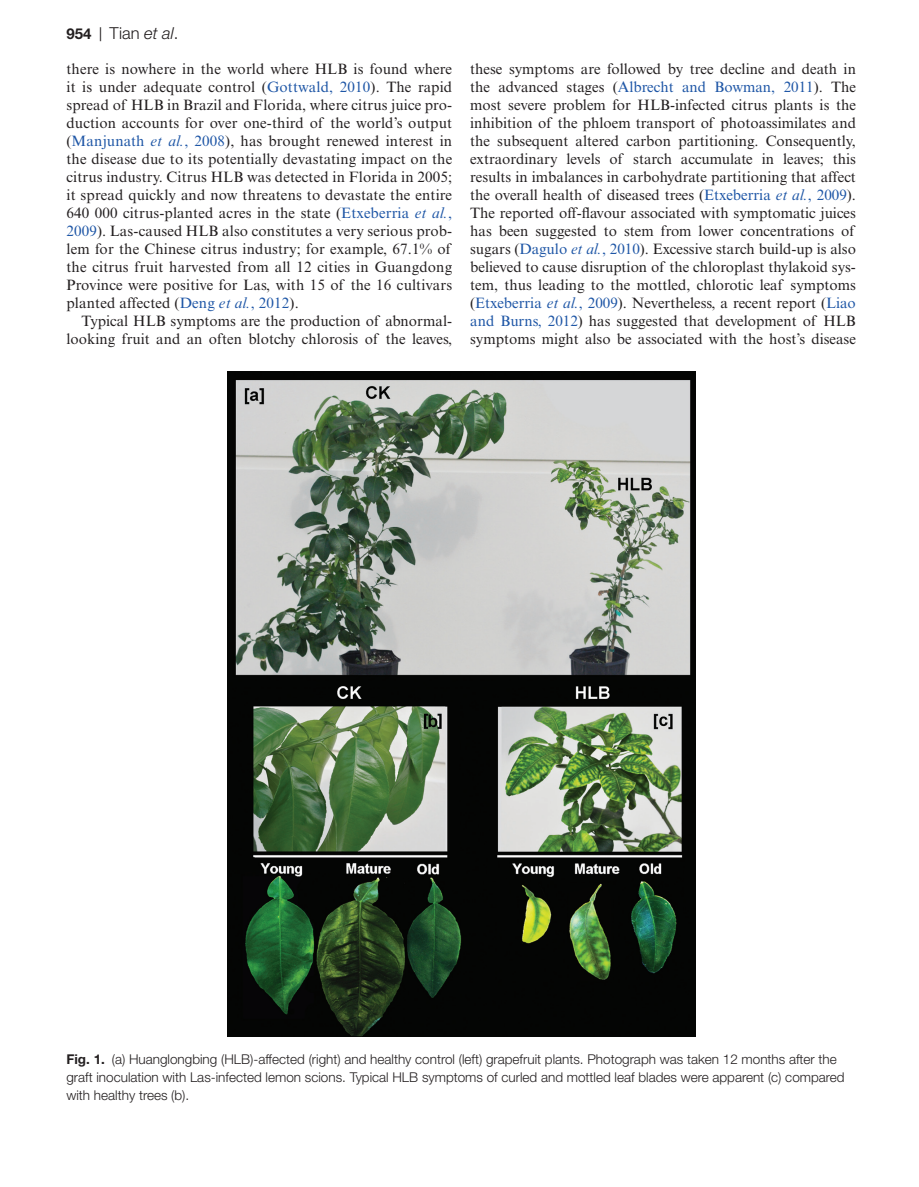
<style>
.page{position:relative;width:919px;height:1187px;background:#fff}
.page>*{position:absolute;margin:0;border:0;box-sizing:border-box;transform-origin:0 0}
.t1{font:300 16.5px "Helvetica Neue LT Std";color:#231f20}
.t2{font:15px/18px "Times New Roman MT Std";color:#231f20;text-align:justify}
.t3{font:300 13.5px/18px "Helvetica Neue LT Std";color:#231f20}
.s1{font-weight:700;font-size:15px}
.s2{font-family:"Times New Roman MT Std";font-weight:400;font-size:15px}
.s3{font-style:italic}
.s4{color:#1e56a6}
.s5{font-style:italic;color:#1e56a6}
.s6{font-weight:700}
</style>
<div class="page">
<img style="left:227px;top:372px;width:468px;height:664px">
<p class="t1" style="left:66px;top:23px;width:113px"><span class="s1">954</span> <span class="s2">|</span> Tian <span class="s3">et al</span>.</p>
<p class="t2" style="left:66px;top:60px;width:387px">there is nowhere in the world where HLB is found where it is under adequate control (<span class="s4">Gottwald, 2010</span>). The rapid spread of HLB in Brazil and Florida, where citrus juice pro&shy;duction accounts for over one-third of the world’s output (<span class="s4">Manjunath</span> <span class="s5">et al.</span><span class="s4">, 2008</span>), has brought renewed interest in the disease due to its potentially devastating impact on the citrus industry. Citrus HLB was detected in Florida in 2005; it spread quickly and now threatens to devastate the entire 640 000 citrus-planted acres in the state (<span class="s4">Etxeberria</span> <span class="s5">et al.</span><span class="s4">, 2009</span>). Las-caused HLB also constitutes a very serious prob&shy;lem for the Chinese citrus industry; for example, 67.1% of the citrus fruit harvested from all 12 cities in Guangdong Province were positive for Las, with 15 of the 16 cultivars planted affected (<span class="s4">Deng</span> <span class="s5">et al.</span><span class="s4">, 2012</span>).</p>
<p class="t2" style="left:66px;top:312px;width:387px;text-align:right">Typical HLB symptoms are the production of abnormal&shy;looking fruit and an often blotchy chlorosis of the leaves,</p>
<p class="t2" style="left:470px;top:60px;width:387px">these symptoms are followed by tree decline and death in the advanced stages (<span class="s4">Albrecht and Bowman, 2011</span>). The most severe problem for HLB-infected citrus plants is the inhibition of the phloem transport of photoassimilates and the subsequent altered carbon partitioning. Consequently, extraordinary levels of starch accumulate in leaves; this results in imbalances in carbohydrate partitioning that affect the overall health of diseased trees (<span class="s4">Etxeberria</span> <span class="s5">et al.</span><span class="s4">, 2009</span>).<br>The reported off-flavour associated with symptomatic juices has been suggested to stem from lower concentrations of sugars (<span class="s4">Dagulo</span> <span class="s5">et al.</span><span class="s4">, 2010</span>). Excessive starch build-up is also believed to cause disruption of the chloroplast thylakoid sys&shy;tem, thus leading to the mottled, chlorotic leaf symptoms (<span class="s4">Etxeberria</span> <span class="s5">et al.</span><span class="s4">, 2009</span>). Nevertheless, a recent report (<span class="s4">Liao and Burns, 2012</span>) has suggested that development of HLB symptoms might also be associated with the host’s disease</p>
<p class="t3" style="left:66px;top:1049px;width:779px"><span class="s6">Fig. 1.</span> (a) Huanglongbing (HLB)-affected (right) and healthy control (left) grapefruit plants. Photograph was taken 12 months after the graft inoculation with Las-infected lemon scions. Typical HLB symptoms of curled and mottled leaf blades were apparent (c) compared with healthy trees (b).</p>
</div>
